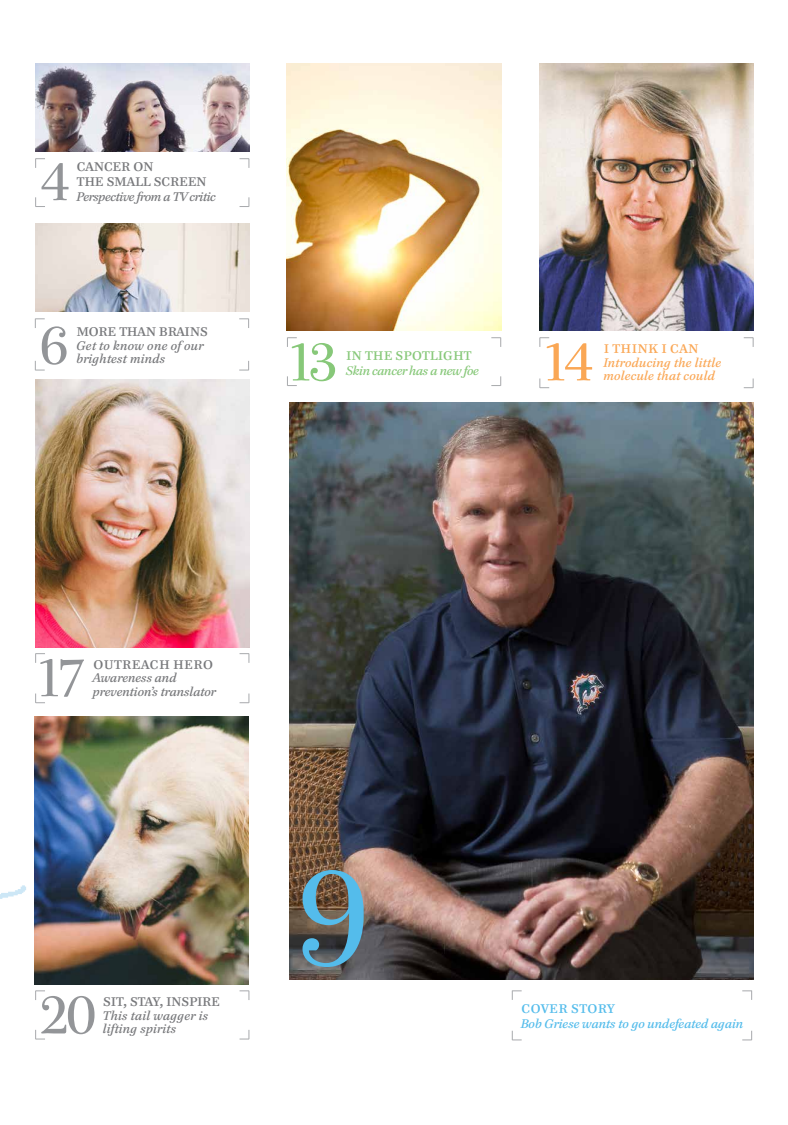
<style>
.page{position:relative;width:788px;height:1125px;background:#fff}
.page>*{position:absolute;margin:0;border:0;box-sizing:border-box;transform-origin:0 0}
.t1{font:132.88px "Paperback 48";color:#54bceb}
.t2{font:52.5px "Paperback 48";color:#939598}
.t3{font:52.5px "Paperback 48";color:#87c879}
.t4{font:52.5px "Paperback 48";color:#faa755}
.t5{font:12.5px/15px "Paperback 9";letter-spacing:.01em;color:#77787b}
.t6{font:italic 12.5px/13.8px "Paperback 12";letter-spacing:.02em;color:#77787b}
.t7{font:italic 12.5px/13.8px "Paperback 12";letter-spacing:.02em;color:#faa755}
.t8{font:italic 12.5px/13.8px "Paperback 12";color:#77787b}
.t9{font:italic 12.5px "Paperback 12";color:#54bceb}
.t10{font:italic 12.5px "Paperback 12";letter-spacing:-.025em;color:#77787b}
.t11{font:italic 12.5px "Paperback 12";letter-spacing:-.025em;color:#87c879}
.t12{font:12.5px "Paperback 9";letter-spacing:.035em;color:#87c879}
.t13{font:12.5px "Paperback 9";color:#faa755}
.t14{font:12.5px "Paperback 9";color:#54bceb}
</style>
<div class="page">
<img style="left:289px;top:402px;width:464px;height:578px">
<img style="left:0;top:693px;width:49px;height:337px">
<img style="left:35px;top:379px;width:214px;height:268px">
<img style="left:35px;top:63px;width:214px;height:89px">
<img style="left:34px;top:716px;width:214px;height:268px">
<svg style="left:239px;top:158px;width:10px;height:10px"></svg>
<svg style="left:35px;top:158px;width:10px;height:10px"></svg>
<svg style="left:239px;top:653px;width:10px;height:10px"></svg>
<svg style="left:35px;top:653px;width:10px;height:10px"></svg>
<svg style="left:239px;top:197px;width:10px;height:10px"></svg>
<svg style="left:35px;top:197px;width:10px;height:10px"></svg>
<img style="left:287px;top:63px;width:214px;height:268px">
<svg style="left:491px;top:337px;width:10px;height:10px"></svg>
<svg style="left:287px;top:337px;width:10px;height:10px"></svg>
<svg style="left:491px;top:376px;width:10px;height:10px"></svg>
<svg style="left:287px;top:376px;width:10px;height:10px"></svg>
<svg style="left:239px;top:991px;width:10px;height:9px"></svg>
<svg style="left:35px;top:991px;width:10px;height:9px"></svg>
<svg style="left:239px;top:1030px;width:10px;height:10px"></svg>
<svg style="left:35px;top:1030px;width:10px;height:10px"></svg>
<svg style="left:239px;top:694px;width:10px;height:9px"></svg>
<svg style="left:35px;top:694px;width:10px;height:9px"></svg>
<svg style="left:743px;top:337px;width:10px;height:10px"></svg>
<svg style="left:539px;top:337px;width:10px;height:10px"></svg>
<svg style="left:743px;top:379px;width:10px;height:9px"></svg>
<svg style="left:539px;top:379px;width:10px;height:9px"></svg>
<svg style="left:742px;top:991px;width:10px;height:9px"></svg>
<svg style="left:512px;top:991px;width:9px;height:9px"></svg>
<svg style="left:512px;top:1031px;width:9px;height:10px"></svg>
<svg style="left:742px;top:1031px;width:10px;height:10px"></svg>
<svg style="left:239px;top:319px;width:10px;height:9px"></svg>
<svg style="left:35px;top:319px;width:10px;height:9px"></svg>
<svg style="left:239px;top:361px;width:10px;height:10px"></svg>
<svg style="left:35px;top:361px;width:10px;height:10px"></svg>
<img style="left:35px;top:223px;width:214px;height:89px">
<img style="left:539px;top:63px;width:214px;height:268px">
<p class="t5" style="left:77px;top:159px;width:67px">CANCER ON<br>THE SMA</p>
<h2 class="t2" style="left:42px;top:152px;width:29px">4</h2>
<p class="t5" style="left:135px;top:174px;width:45px">LL SCREEN</p>
<p class="t10" style="left:77px;top:189px;width:141px">Perspective from a TV critic</p>
<h2 class="t2" style="left:40px;top:316px;width:31px">6</h2>
<p class="t5" style="left:77px;top:324px;width:11px">MORE</p>
<p class="t5" style="left:119px;top:324px;width:58px">THAN BRAINS</p>
<p class="t6" style="left:77px;top:339px;width:129px">Get to know one of our brightest minds</p>
<h2 class="t3" style="left:292px;top:332px;width:46px">13</h2>
<p class="t12" style="left:346px;top:348px;width:126px">IN THE SPOTLIGHT</p>
<p class="t11" style="left:346px;top:363px;width:134px">Skin cancer has a new foe</p>
<h2 class="t4" style="left:547px;top:332px;width:47px">14</h2>
<p class="t13" style="left:604px;top:340px;width:87px">I THINK I CAN</p>
<p class="t7" style="left:603px;top:355px;width:119px">Introducing the little molecule that could</p>
<h2 class="t2" style="left:41px;top:648px;width:45px">17</h2>
<p class="t5" style="left:94px;top:657px;width:11px">OUTREA</p>
<p class="t5" style="left:150px;top:657px;width:45px">CH HERO</p>
<p class="t8" style="left:93px;top:671px;width:124px">Awareness and prevention’s translator</p>
<h2 class="t2" style="left:41px;top:985px;width:57px">20</h2>
<p class="t5" style="left:103px;top:994px;width:72px">SIT, STAY, INS</p>
<p class="t5" style="left:189px;top:994px;width:17px">PIRE</p>
<p class="t6" style="left:103px;top:1009px;width:107px">This tail wagger is lifting spirits</p>
<h1 class="t1" style="left:294px;top:843px;width:77px">9</h1>
<p class="t14" style="left:521px;top:1001px;width:20px">COVER</p>
<p class="t14" style="left:571px;top:1001px;width:10px">STOR</p>
<p class="t14" style="left:607px;top:1001px;width:9px">Y</p>
<p class="t9" style="left:521px;top:1016px;width:224px">Bob Griese wants to go undefeated again</p>
</div>
